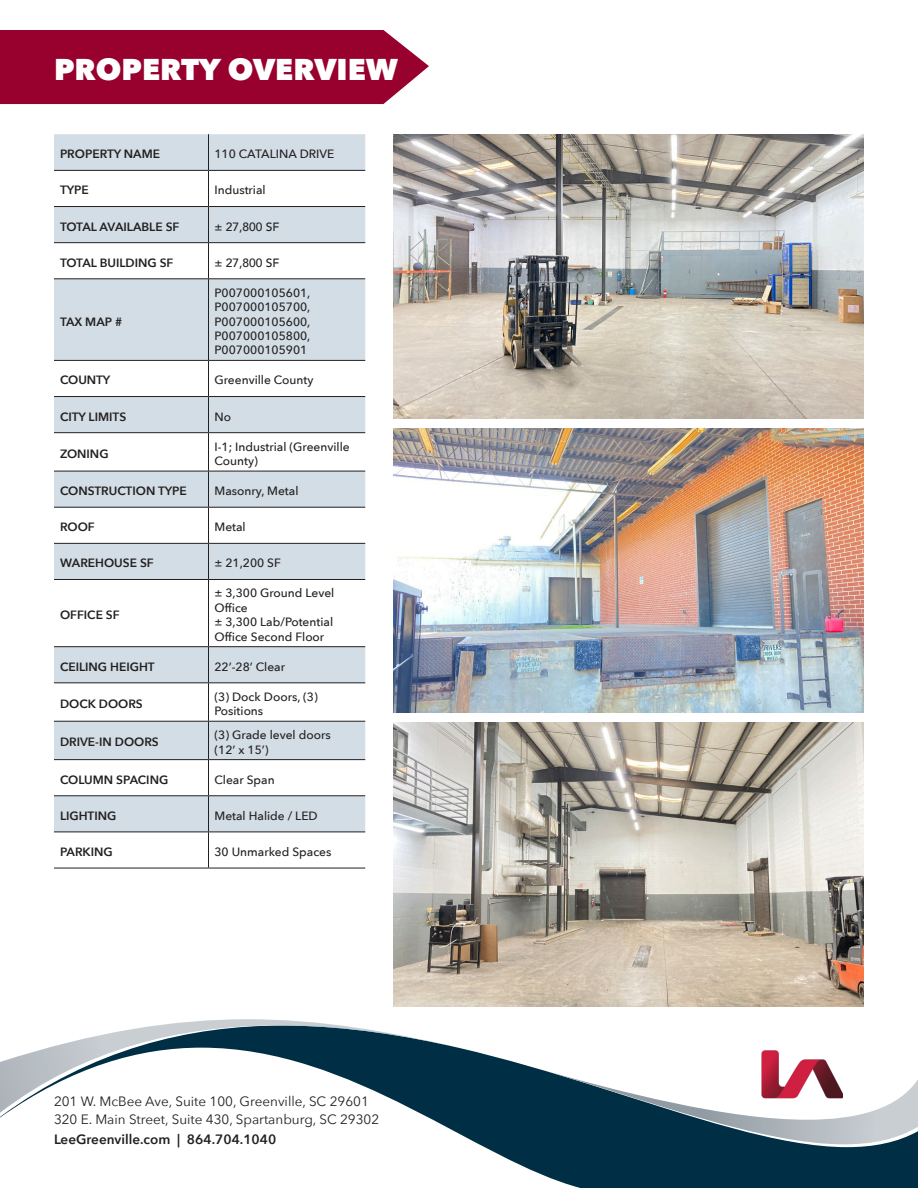
<style>
.page{position:relative;width:918px;height:1188px;background:#fff}
.page>*{position:absolute;margin:0;border:0;box-sizing:border-box;transform-origin:0 0}
.t1{font:800 30px "Avenir Next";color:#fff}
.t2{font:13.5px/18px "Avenir Next";color:#231f20}
.t3{font:600 13.5px "Avenir Next";color:#231f20}
.t4{font:500 12px/14.4px "Avenir Next";color:#231f20}
.t5{font:600 12px "Avenir Next";color:#231f20}
.Property_Name{font:500 12px "Avenir";color:#231f20}
</style>
<div class="page">
<svg style="left:0;top:1050px;width:918px;height:138px"></svg>
<svg style="left:528px;top:1066px;width:390px;height:78px"></svg>
<svg style="left:0;top:1019px;width:468px;height:94px"></svg>
<img style="left:291px;top:1026px;width:167px;height:22px">
<img style="left:753px;top:1050px;width:90px;height:54px">
<svg style="left:54px;top:134px;width:311px;height:698px;fill:#d2dde5"></svg>
<svg style="left:54px;top:171px;width:311px;height:300px;fill:#d2dde5"></svg>
<hr style="left:208px;top:134px;width:1px;height:36px;background:#231f20">
<hr style="left:54px;top:170px;width:154px;height:1px;background:#231f20">
<hr style="left:208px;top:170px;width:157px;height:1px;background:#231f20">
<hr style="left:208px;top:171px;width:1px;height:35px;background:#231f20">
<hr style="left:54px;top:206px;width:154px;height:1px;background:#231f20">
<hr style="left:208px;top:206px;width:157px;height:1px;background:#231f20">
<hr style="left:208px;top:207px;width:1px;height:35px;background:#231f20">
<hr style="left:54px;top:242px;width:154px;height:1px;background:#231f20">
<hr style="left:208px;top:242px;width:157px;height:1px;background:#231f20">
<hr style="left:208px;top:243px;width:1px;height:35px;background:#231f20">
<hr style="left:54px;top:278px;width:154px;height:1px;background:#231f20">
<hr style="left:208px;top:278px;width:157px;height:1px;background:#231f20">
<hr style="left:208px;top:279px;width:1px;height:81px;background:#231f20">
<hr style="left:54px;top:360px;width:154px;height:1px;background:#231f20">
<hr style="left:208px;top:360px;width:157px;height:1px;background:#231f20">
<hr style="left:208px;top:361px;width:1px;height:35px;background:#231f20">
<hr style="left:54px;top:396px;width:154px;height:1px;background:#231f20">
<hr style="left:208px;top:396px;width:157px;height:1px;background:#231f20">
<hr style="left:208px;top:397px;width:1px;height:35px;background:#231f20">
<hr style="left:54px;top:432px;width:154px;height:1px;background:#231f20">
<hr style="left:208px;top:432px;width:157px;height:1px;background:#231f20">
<hr style="left:208px;top:433px;width:1px;height:38px;background:#231f20">
<hr style="left:54px;top:471px;width:154px;height:1px;background:#231f20">
<hr style="left:208px;top:471px;width:157px;height:1px;background:#231f20">
<hr style="left:208px;top:471px;width:1px;height:36px;background:#231f20">
<hr style="left:54px;top:507px;width:154px;height:1px;background:#231f20">
<hr style="left:208px;top:507px;width:157px;height:1px;background:#231f20">
<hr style="left:208px;top:508px;width:1px;height:35px;background:#231f20">
<hr style="left:54px;top:543px;width:154px;height:1px;background:#231f20">
<hr style="left:208px;top:543px;width:157px;height:1px;background:#231f20">
<hr style="left:208px;top:544px;width:1px;height:35px;background:#231f20">
<hr style="left:54px;top:579px;width:154px;height:1px;background:#231f20">
<hr style="left:208px;top:579px;width:157px;height:1px;background:#231f20">
<hr style="left:208px;top:580px;width:1px;height:66px;background:#231f20">
<hr style="left:54px;top:646px;width:154px;height:1px;background:#231f20">
<hr style="left:208px;top:646px;width:157px;height:1px;background:#231f20">
<hr style="left:208px;top:647px;width:1px;height:35px;background:#231f20">
<hr style="left:54px;top:682px;width:154px;height:1px;background:#231f20">
<hr style="left:208px;top:682px;width:157px;height:1px;background:#231f20">
<hr style="left:208px;top:683px;width:1px;height:38px;background:#231f20">
<hr style="left:54px;top:721px;width:154px;height:1px;background:#231f20">
<hr style="left:208px;top:721px;width:157px;height:1px;background:#231f20">
<hr style="left:208px;top:722px;width:1px;height:37px;background:#231f20">
<hr style="left:54px;top:759px;width:154px;height:1px;background:#231f20">
<hr style="left:208px;top:759px;width:157px;height:1px;background:#231f20">
<hr style="left:208px;top:760px;width:1px;height:35px;background:#231f20">
<hr style="left:54px;top:795px;width:154px;height:1px;background:#231f20">
<hr style="left:208px;top:795px;width:157px;height:1px;background:#231f20">
<hr style="left:208px;top:796px;width:1px;height:36px;background:#231f20">
<hr style="left:54px;top:832px;width:154px;height:1px;background:#231f20">
<hr style="left:208px;top:832px;width:157px;height:1px;background:#231f20">
<hr style="left:208px;top:832px;width:1px;height:36px;background:#231f20">
<hr style="left:54px;top:868px;width:154px;height:1px;background:#231f20">
<hr style="left:208px;top:868px;width:157px;height:1px;background:#231f20">
<img style="left:393px;top:134px;width:471px;height:285px">
<img style="left:393px;top:428px;width:471px;height:285px">
<img style="left:393px;top:722px;width:471px;height:285px">
<div style="left:0;top:30px;width:429px;height:74px;background:#98012d"></div>
<p class="t1" style="left:54px;top:51px;width:346px">PROPERTY OVERVIEW</p>
<p class="t5" style="left:60px;top:144px;width:102px">PROPERTY NAME</p>
<p class="t4" style="left:214px;top:147px;width:121px">110 CATALINA DRIVE</p>
<p class="t5" style="left:60px;top:180px;width:30px">TYPE</p>
<p class="t4" style="left:214px;top:183px;width:53px">Industrial</p>
<p class="t5" style="left:60px;top:216px;width:121px">TOTAL AVAILABLE SF</p>
<p class="Property_Name" style="left:214px;top:216px;width:66px">± 27,800 SF</p>
<p class="t5" style="left:60px;top:252px;width:115px">TOTAL BUILDING SF</p>
<p class="Property_Name" style="left:214px;top:252px;width:66px">± 27,800 SF</p>
<p class="t5" style="left:60px;top:311px;width:64px">TAX MAP #</p>
<p class="t4" style="left:214px;top:285px;width:97px;text-align:justify">P007000105601, P007000105700, P007000105600, P007000105800, P007000105901</p>
<p class="t5" style="left:60px;top:370px;width:52px">COUNTY</p>
<p class="t4" style="left:214px;top:373px;width:101px">Greenville County</p>
<p class="t5" style="left:60px;top:406px;width:68px">CITY LIMITS</p>
<p class="t4" style="left:214px;top:409px;width:18px">No</p>
<p class="t5" style="left:60px;top:443px;width:50px">ZONING</p>
<p class="t4" style="left:214px;top:439px;width:137px">I-1; Industrial (Greenville<br>County)</p>
<p class="t5" style="left:60px;top:481px;width:128px">CONSTRUCTION TYPE</p>
<p class="t4" style="left:214px;top:483px;width:85px">Masonry, Metal</p>
<p class="t5" style="left:60px;top:517px;width:36px">ROOF</p>
<p class="t4" style="left:214px;top:520px;width:33px">Metal</p>
<p class="t5" style="left:60px;top:553px;width:95px">WAREHOUSE SF</p>
<p class="t4" style="left:214px;top:556px;width:68px">± 21,200 SF</p>
<p class="t5" style="left:60px;top:605px;width:61px">OFFICE SF</p>
<p class="t4" style="left:214px;top:586px;width:121px">± 3,300 Ground Level<br>Office<br>± 3,300 Lab/Potential<br>Office Second Floor</p>
<p class="t5" style="left:60px;top:656px;width:96px">CEILING HEIGHT</p>
<p class="t4" style="left:214px;top:659px;width:72px">22’-28’ Clear</p>
<p class="t5" style="left:60px;top:694px;width:84px">DOCK DOORS</p>
<p class="t4" style="left:214px;top:689px;width:105px">(3) Dock Doors, (3)</p>
<p class="t4" style="left:214px;top:703px;width:50px">Positions</p>
<p class="t5" style="left:60px;top:732px;width:100px">DRIVE-IN DOORS</p>
<p class="t4" style="left:214px;top:727px;width:118px">(3) Grade level doors</p>
<p class="t4" style="left:214px;top:742px;width:56px">(12’ x 15’)</p>
<p class="t5" style="left:60px;top:769px;width:110px">COLUMN SPACING</p>
<p class="t4" style="left:214px;top:772px;width:62px">Clear Span</p>
<p class="t5" style="left:60px;top:805px;width:58px">LIGHTING</p>
<p class="t4" style="left:214px;top:808px;width:105px">Metal Halide / LED</p>
<p class="t5" style="left:60px;top:842px;width:54px">PARKING</p>
<p class="t4" style="left:214px;top:844px;width:118px">30 Unmarked Spaces</p>
<p class="t2" style="left:54px;top:1092px;width:327px">201 W. McBee Ave, Suite 100, Greenville, SC 29601<br>320 E. Main Street, Suite 430, Spartanburg, SC 29302</p>
<p class="t3" style="left:54px;top:1127px;width:224px">LeeGreenville.com | 864.704.1040</p>
</div>
